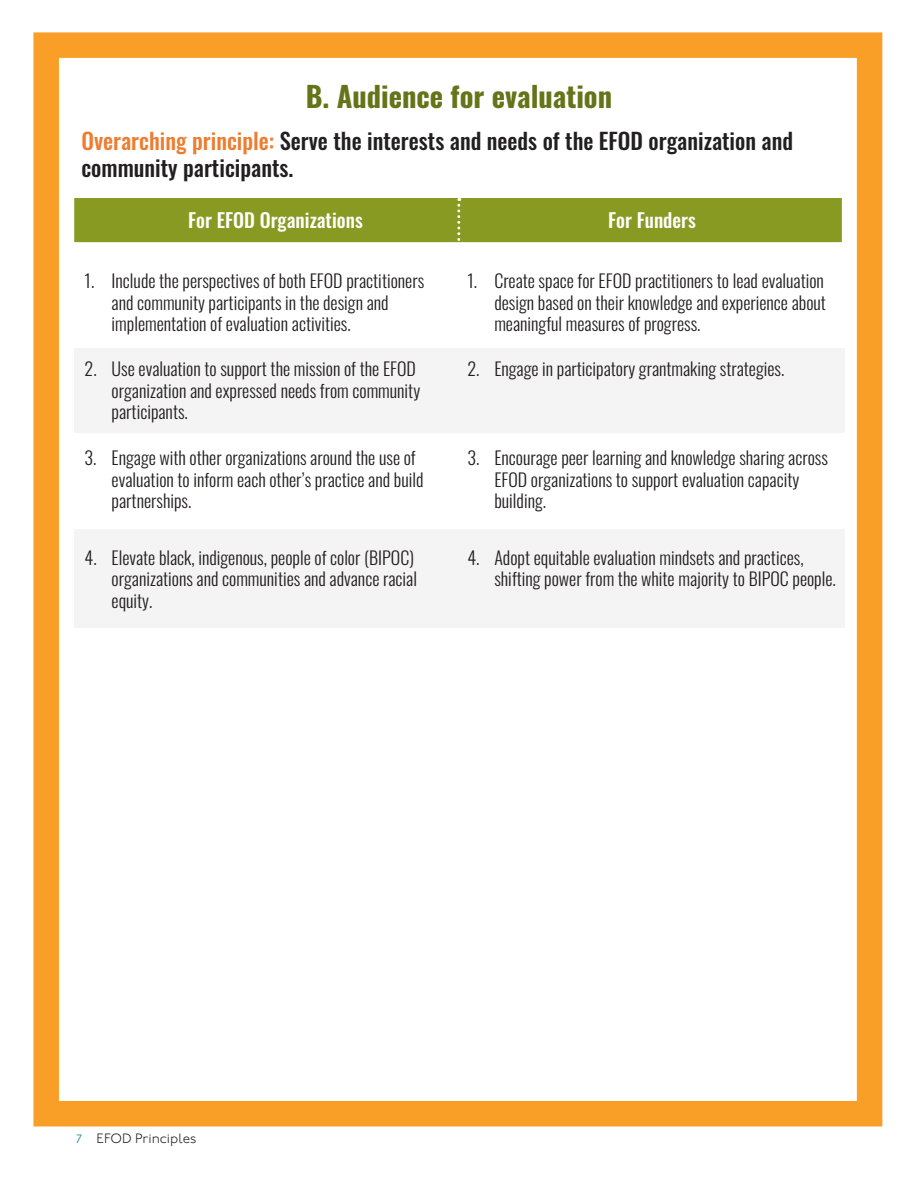
<style>
.page{position:relative;width:918px;height:1188px;background:#fff}
.page>*{position:absolute;margin:0;border:0;box-sizing:border-box;transform-origin:0 0}
.t1{font:700 28.5px "Oswald";color:#667419}
.t2{font:500 22.5px/27px "Oswald";color:#231f20}
.t3{font:500 19.5px "Oswald";color:#fff}
.t4{font:300 18px/21.6px "Oswald";color:#231f20}
.t5{font:300 13.5px "P22 Underground";color:#231f20}
.s1{color:#ec7d31}
.s2{font-size:12px;color:#0f7b94}
</style>
<div class="page">
<div style="left:74px;top:529px;width:770px;height:99px;background:#f4f4f4"></div>
<div style="left:74px;top:348px;width:770px;height:84px;background:#f4f4f4"></div>
<div style="left:74px;top:198px;width:768px;height:44px;background:#889a21"></div>
<svg style="left:457px;top:198px;width:3px;height:45px"></svg>
<div style="left:33px;top:32px;width:849px;height:1094px;border:26px solid #f99f27"></div>
<h1 class="t1" style="left:306px;top:85px;width:308px">B. Audience for evaluation</h1>
<p class="t2" style="left:81px;top:129px;width:713px"><span class="s1">Overarching principle:</span> Serve the interests and needs of the EFOD organization and community participants.</p>
<p class="t3" style="left:188px;top:212px;width:176px">For EFOD Organizations</p>
<p class="t3" style="left:608px;top:212px;width:89px">For Funders</p>
<p class="t4" style="left:112px;top:271px;width:314px;text-indent:-27px">1. Include the perspectives of both EFOD practitioners and community participants in the design and implementation of evaluation activities.</p>
<p class="t4" style="left:112px;top:359px;width:310px;text-indent:-27px">2. Use evaluation to support the mission of the EFOD organization and expressed needs from community participants.</p>
<p class="t4" style="left:112px;top:449px;width:313px;text-indent:-27px">3. Engage with other organizations around the use of evaluation to inform each other’s practice and build partnerships.</p>
<p class="t4" style="left:494px;top:271px;width:333px;text-align:justify;text-indent:-27px">1. Create space for EFOD practitioners to lead evaluation design based on their knowledge and experience about meaningful measures of progress.</p>
<p class="t4" style="left:467px;top:359px;width:319px">2. Engage in participatory grantmaking strategies.</p>
<p class="t4" style="left:494px;top:449px;width:335px;text-indent:-27px">3. Encourage peer learning and knowledge sharing across<br>EFOD organizations to support evaluation capacity building.</p>
<p class="t4" style="left:112px;top:548px;width:307px;text-indent:-27px">4. Elevate black, indigenous, people of color (BIPOC) organizations and communities and advance racial equity.</p>
<p class="t4" style="left:494px;top:548px;width:343px;text-indent:-27px">4. Adopt equitable evaluation mindsets and practices, shifting power from the white majority to BIPOC people.</p>
<p class="t5" style="left:76px;top:1133px;width:122px"><span class="s2">7</span> EFOD Principles</p>
</div>
